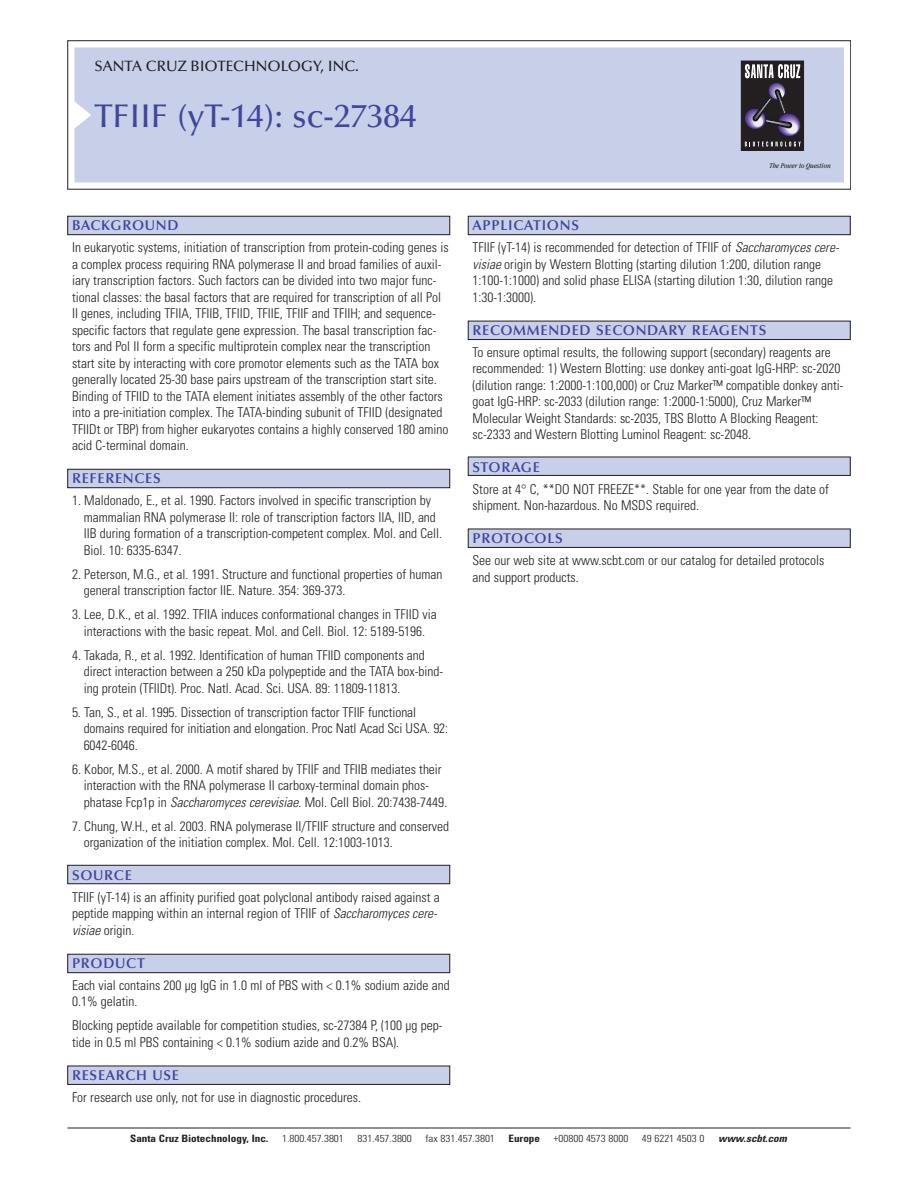
<style>
.page{position:relative;width:918px;height:1188px;background:#fff}
.page>*{position:absolute;margin:0;border:0;box-sizing:border-box;transform-origin:0 0}
.t1{font:500 33px "Optima";color:#41459c}
.t2{font:500 15px "Optima";color:#231f20}
.t3{font:600 14.25px "Optima";letter-spacing:.05em;color:#41459c}
.t4{font:300 condensed 13.5px/16.5px "Univers";color:#231f20}
.t5{font:300 condensed 10.2px "Univers";color:#231f20;scale:1.1 1}
.t6{font:700 condensed 10.2px "Univers";color:#231f20;scale:1.1 1}
.t7{font:italic 700 condensed 10.2px "Univers";color:#231f20;scale:1.1 1}
.t8{font:italic condensed 7.5px "Garamond";color:#231f20}
.s1{font-style:italic}
</style>
<div class="page">
<div style="left:74px;top:47px;width:770px;height:135px;background:#c7cfe9"></div>
<div style="left:741px;top:61px;width:62px;height:89px;background:#231f20"></div>
<div style="left:741px;top:61px;width:63px;height:90px;border:1px solid #231f20"></div>
<svg style="left:741px;top:64px;width:64px;height:83px"></svg>
<hr style="left:68px;top:1128px;width:782px;height:1px;background:#231f20">
<div style="left:68px;top:216px;width:382px;height:19px;background:#c7cfe9"></div>
<div style="left:68px;top:216px;width:382px;height:19px;border:1px solid #231f20"></div>
<div style="left:68px;top:469px;width:382px;height:19px;background:#c7cfe9"></div>
<div style="left:68px;top:469px;width:382px;height:19px;border:1px solid #231f20"></div>
<div style="left:68px;top:865px;width:382px;height:19px;background:#c7cfe9"></div>
<div style="left:68px;top:865px;width:382px;height:19px;border:1px solid #231f20"></div>
<div style="left:68px;top:954px;width:382px;height:19px;background:#c7cfe9"></div>
<div style="left:68px;top:954px;width:382px;height:19px;border:1px solid #231f20"></div>
<div style="left:68px;top:1066px;width:382px;height:18px;background:#c7cfe9"></div>
<div style="left:68px;top:1066px;width:382px;height:19px;border:1px solid #231f20"></div>
<div style="left:468px;top:216px;width:382px;height:19px;background:#c7cfe9"></div>
<div style="left:468px;top:216px;width:382px;height:19px;border:1px solid #231f20"></div>
<div style="left:468px;top:321px;width:382px;height:19px;background:#c7cfe9"></div>
<div style="left:468px;top:321px;width:382px;height:19px;border:1px solid #231f20"></div>
<div style="left:468px;top:457px;width:382px;height:18px;background:#c7cfe9"></div>
<div style="left:468px;top:457px;width:382px;height:19px;border:1px solid #231f20"></div>
<div style="left:468px;top:529px;width:382px;height:18px;background:#c7cfe9"></div>
<div style="left:468px;top:529px;width:382px;height:19px;border:1px solid #231f20"></div>
<p class="t2" style="left:94px;top:60px;width:266px">SANTA CRUZ BIOTECHNOLOGY, INC.</p>
<h1 class="t1" style="left:94px;top:103px;width:324px">TFIIF (yT-14): sc-27384</h1>
<p class="t3" style="left:72px;top:220px;width:108px">BACKGROUND</p>
<p class="t4" style="left:72px;top:241px;width:378px">In eukaryotic systems, initiation of transcription from protein-coding genes is a complex process requiring RNA polymerase II and broad families of auxil&shy;iary transcription factors. Such factors can be divided into two major func&shy;tional classes: the basal factors that are required for transcription of all Pol II genes, including TFIIA, TFIIB, TFIID, TFIIE, TFIIF and TFIIH; and sequence&shy;specific factors that regulate gene expression. The basal transcription fac&shy;tors and Pol II form a specific multiprotein complex near the transcription start site by interacting with core promotor elements such as the TATA box generally located 25-30 base pairs upstream of the transcription start site.<br>Binding of TFIID to the TATA element initiates assembly of the other factors into a pre-initiation complex. The TATA-binding subunit of TFIID (designated TFIIDt or TBP) from higher eukaryotes contains a highly conserved 180 amino acid C-terminal domain.</p>
<p class="t3" style="left:72px;top:472px;width:90px">REFERENCES</p>
<p class="t4" style="left:84px;top:493px;width:360px;text-indent:-12px">1. Maldonado, E., et al. 1990. Factors involved in specific transcription by mammalian RNA polymerase II: role of transcription factors IIA, IID, and IIB during formation of a transcription-competent complex. Mol. and Cell.<br>Biol. 10: 6335-6347.</p>
<p class="t4" style="left:84px;top:567px;width:360px;text-indent:-12px">2. Peterson, M.G., et al. 1991. Structure and functional properties of human general transcription factor IIE. Nature. 354: 369-373.</p>
<p class="t4" style="left:72px;top:607px;width:366px;text-align:center">3. Lee, D.K., et al. 1992. TFIIA induces conformational changes in TFIID via interactions with the basic repeat. Mol. and Cell. Biol. 12: 5189-5196.</p>
<p class="t4" style="left:84px;top:648px;width:361px;text-indent:-12px">4. Takada, R., et al. 1992. Identification of human TFIID components and direct interaction between a 250 kDa polypeptide and the TATA box-bind&shy;ing protein (TFIIDt). Proc. Natl. Acad. Sci. USA. 89: 11809-11813.</p>
<p class="t4" style="left:84px;top:705px;width:366px;text-indent:-12px">5. Tan, S., et al. 1995. Dissection of transcription factor TFIIF functional domains required for initiation and elongation. Proc Natl Acad Sci USA. 92:<br>6042-6046.</p>
<p class="t4" style="left:84px;top:762px;width:365px;text-indent:-12px">6. Kobor, M.S., et al. 2000. A motif shared by TFIIF and TFIIB mediates their interaction with the RNA polymerase II carboxy-terminal domain phos&shy;phatase Fcp1p in <span class="s1">Saccharomyces cerevisiae</span>. Mol. Cell Biol. 20:7438-7449.</p>
<p class="t4" style="left:84px;top:819px;width:367px;text-indent:-12px">7. Chung, W.H., et al. 2003. RNA polymerase II/TFIIF structure and conserved organization of the initiation complex. Mol. Cell. 12:1003-1013.</p>
<p class="t3" style="left:72px;top:869px;width:61px">SOURCE</p>
<p class="t4" style="left:72px;top:890px;width:369px;text-align:justify">TFIIF (yT-14) is an affinity purified goat polyclonal antibody raised against a peptide mapping within an internal region of TFIIF of <span class="s1">Saccharomyces cere&shy;visiae</span>origin.</p>
<p class="t3" style="left:72px;top:957px;width:74px">PRODUCT</p>
<p class="t4" style="left:72px;top:978px;width:379px">Each vial contains 200 µg IgG in 1.0 ml of PBS with &lt; 0.1% sodium azide and<br>0.1% gelatin.</p>
<p class="t4" style="left:72px;top:1019px;width:372px">Blocking peptide available for competition studies, sc-27384 P, (100 µg pep&shy;tide in 0.5 ml PBS containing &lt; 0.1% sodium azide and 0.2% BSA).</p>
<p class="t3" style="left:72px;top:1069px;width:109px">RESEARCH USE</p>
<p class="t4" style="left:72px;top:1090px;width:290px">For research use only, not for use in diagnostic procedures.</p>
<p class="t8" style="left:769px;top:163px;width:63px">The Power to Question</p>
<p class="t3" style="left:473px;top:220px;width:108px">APPLICATIONS</p>
<p class="t4" style="left:473px;top:241px;width:370px">TFIIF (yT-14) is recommended for detection of TFIIF of <span class="s1">Saccharomyces cere&shy;visiae</span>origin by Western Blotting (starting dilution 1:200, dilution range 1:100-1:1000) and solid phase ELISA (starting dilution 1:30, dilution range 1:30-1:3000).</p>
<p class="t3" style="left:473px;top:324px;width:295px">RECOMMENDED SECONDARY REAGENTS</p>
<p class="t4" style="left:473px;top:345px;width:372px">To ensure optimal results, the following support (secondary) reagents are recommended: 1) Western Blotting: use donkey anti-goat IgG-HRP: sc-2020 (dilution range: 1:2000-1:100,000) or Cruz Marker™ compatible donkey anti&shy;goat IgG-HRP: sc-2033 (dilution range: 1:2000-1:5000), Cruz Marker™ Molecular Weight Standards: sc-2035, TBS Blotto A Blocking Reagent: sc-2333 and Western Blotting Luminol Reagent: sc-2048.</p>
<p class="t3" style="left:473px;top:461px;width:69px">STORAGE</p>
<p class="t4" style="left:473px;top:482px;width:358px">Store at 4° C, **DO NOT FREEZE**. Stable for one year from the date of shipment. Non-hazardous. No MSDS required.</p>
<p class="t3" style="left:473px;top:533px;width:92px">PROTOCOLS</p>
<p class="t4" style="left:473px;top:554px;width:353px">See our web site at www.scbt.com or our catalog for detailed protocols and support products.</p>
<p class="t6" style="left:130px;top:1135px;width:127px">Santa Cruz Biotechnology, Inc.</p>
<p class="t5" style="left:282px;top:1135px;width:58px">1.800.457.3801</p>
<p class="t5" style="left:357px;top:1135px;width:51px">831.457.3800</p>
<p class="t5" style="left:425px;top:1135px;width:65px">fax 831.457.3801</p>
<p class="t6" style="left:508px;top:1135px;width:30px">Europe</p>
<p class="t5" style="left:554px;top:1135px;width:69px">+00800 4573 8000</p>
<p class="t5" style="left:642px;top:1135px;width:58px">49 6221 4503 0</p>
<p class="t7" style="left:718px;top:1135px;width:66px">www.scbt.com</p>
</div>
